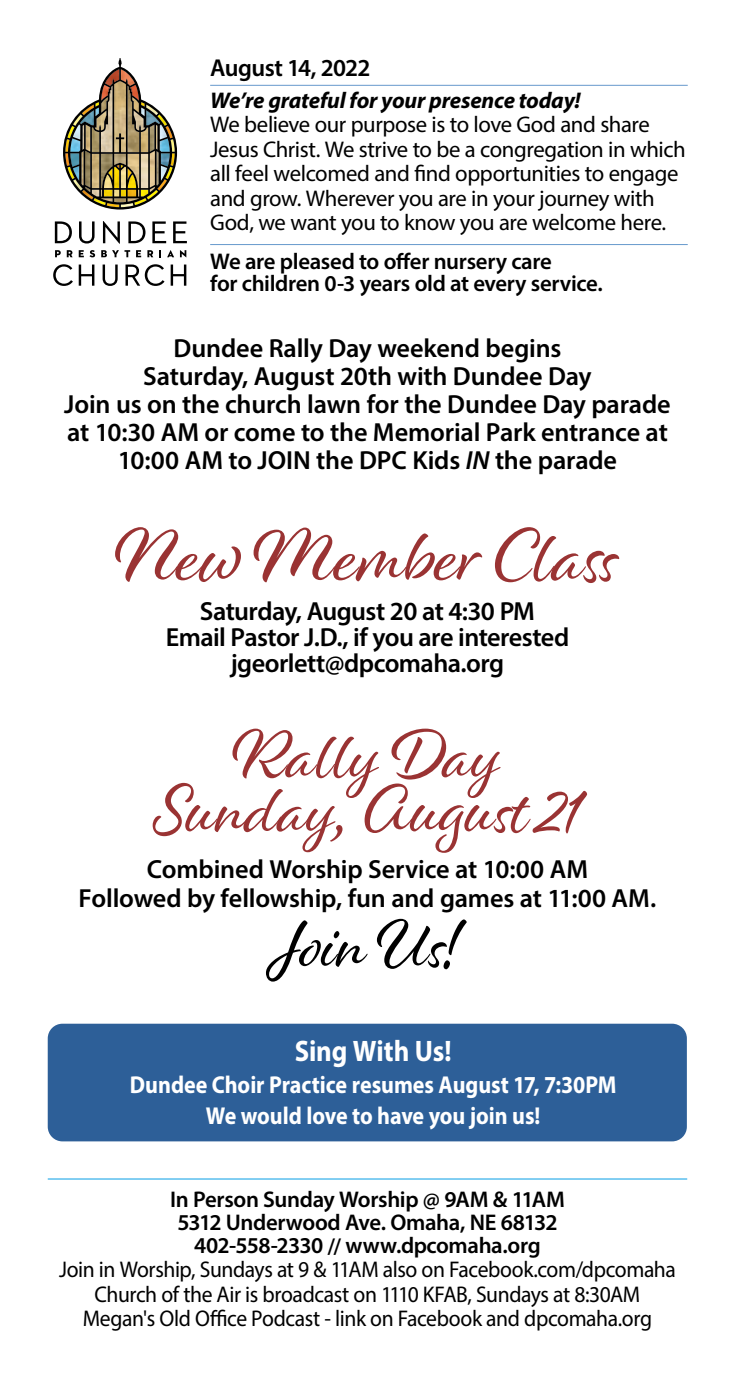
<style>
.page{position:relative;width:735px;height:1386px;background:#fff}
.page>*{position:absolute;margin:0;border:0;box-sizing:border-box;transform-origin:0 0}
.paragraph{font:78.75px "Alisha";letter-spacing:.015em;color:#9a3333;scale:.95 1}
.paragraph-2{font:71.75px/54.2px "Alisha";letter-spacing:.01em;color:#9a3333;text-align:center;scale:.95 1}
.paragraph-3{font:70px "Alisha";letter-spacing:-.005em;color:#000;scale:.95 1}
.t1{font:700 29.75px "Myriad Pro";letter-spacing:-.005em;color:#fff;scale:.9 1}
.paragraph-4{font:600 26.25px/28px "Myriad Pro";letter-spacing:-.01em;color:#000;text-align:center}
.t2{font:700 24.5px "Myriad Pro";letter-spacing:-.005em;color:#fff;scale:.9 1}
.t3{font:600 24.5px "Myriad Pro";letter-spacing:-.025em;color:#000}
.t4{font:22.75px/24.5px "Myriad Pro";letter-spacing:-.02em;color:#000}
.t5{font:22.75px "Myriad Pro";letter-spacing:-.02em;color:#000;scale:.95 1}
.t6{font:600 22.75px/22.8px "Myriad Pro";letter-spacing:-.015em;color:#000}
.s1{font-weight:700;font-style:italic}
.s2{font-style:italic}
</style>
<div class="page">
<hr style="left:210px;top:85px;width:478px;height:1px;background:#69c">
<hr style="left:210px;top:244px;width:478px;height:1px;background:#69c">
<svg style="left:55px;top:221px;width:17px;height:22px"></svg>
<svg style="left:79px;top:221px;width:16px;height:23px"></svg>
<svg style="left:103px;top:221px;width:17px;height:23px"></svg>
<svg style="left:128px;top:221px;width:18px;height:22px"></svg>
<svg style="left:152px;top:221px;width:14px;height:22px"></svg>
<svg style="left:173px;top:221px;width:14px;height:22px"></svg>
<svg style="left:55px;top:250px;width:6px;height:7px"></svg>
<svg style="left:67px;top:250px;width:6px;height:7px"></svg>
<svg style="left:79px;top:250px;width:16px;height:7px"></svg>
<svg style="left:101px;top:250px;width:18px;height:7px"></svg>
<svg style="left:125px;top:250px;width:5px;height:7px"></svg>
<svg style="left:136px;top:250px;width:5px;height:7px"></svg>
<svg style="left:147px;top:250px;width:6px;height:7px"></svg>
<svg style="left:159px;top:250px;width:2px;height:7px"></svg>
<svg style="left:167px;top:250px;width:7px;height:7px"></svg>
<svg style="left:180px;top:250px;width:6px;height:8px"></svg>
<svg style="left:53px;top:264px;width:20px;height:22px"></svg>
<svg style="left:79px;top:265px;width:15px;height:21px"></svg>
<svg style="left:103px;top:265px;width:15px;height:21px"></svg>
<svg style="left:126px;top:264px;width:39px;height:22px"></svg>
<svg style="left:171px;top:265px;width:15px;height:21px"></svg>
<img style="left:63px;top:58px;width:114px;height:152px">
<hr style="left:48px;top:1178px;width:639px;height:2px;background:#71c8f1">
<div style="left:48px;top:1024px;width:639px;height:117px;background:#2d5f98;border-radius:15px"></div>
<p class="t3" style="left:210px;top:52px;width:162px">August 14, 2022</p>
<p class="t4" style="left:210px;top:87px;width:477px"><span class="s1">We’re grateful for your presence today!<br></span>We believe our purpose is to love God and share Jesus Christ. We strive to be a congregation in which all feel welcomed and find opportunities to engage and grow. Wherever you are in your journey with God, we want you to know you are welcome here.</p>
<p class="t6" style="left:210px;top:249px;width:394px">We are pleased to offer nursery care<br>for children 0-3 years old at every service.</p>
<p class="paragraph-4" style="left:143px;top:333px;width:450px">Dundee Rally Day weekend begins<br>Saturday, August 20th with Dundee Day</p>
<p class="paragraph-4" style="left:64px;top:389px;width:608px">Join us on the church lawn for the Dundee Day parade at 10:30 AM or come to the Memorial Park entrance at<br>10:00 AM to JOIN the DPC Kids <span class="s2">IN</span> the parade</p>
<p class="paragraph" style="left:115px;top:508px;width:535px">New Member Class</p>
<p class="paragraph-4" style="left:166px;top:597px;width:405px;line-height:26.2px">Saturday, August 20 at 4:30 PM<br>Email Pastor J.D., if you are interested jgeorlett@dpcomaha.org</p>
<p class="paragraph-2" style="left:152px;top:726px;width:455px">Rally Day<br>Sunday, August 21</p>
<p class="paragraph-4" style="left:147px;top:854px;width:443px">Combined Worship Service at 10:00 AM</p>
<p class="paragraph-4" style="left:79px;top:884px;width:579px">Followed by fellowship, fun and games at 11:00 AM.</p>
<p class="paragraph-3" style="left:275px;top:902px;width:197px">Join Us!</p>
<p class="t1" style="left:295px;top:1032px;width:176px">Sing With Us!</p>
<p class="t2" style="left:130px;top:1069px;width:542px">Dundee Choir Practice resumes August 17, 7:30PM</p>
<p class="t2" style="left:206px;top:1100px;width:373px">We would love to have you join us!</p>
<p class="t6" style="left:170px;top:1188px;width:396px">In Person Sunday Worship @ 9AM &amp; 11AM</p>
<p class="t6" style="left:177px;top:1210px;width:382px">5312 Underwood Ave. Omaha, NE 68132</p>
<p class="t6" style="left:194px;top:1233px;width:348px">402-558-2330 // www.dpcomaha.org</p>
<p class="t5" style="left:59px;top:1255px;width:651px">Join in Worship, Sundays at 9 &amp; 11AM also on Facebook.com/dpcomaha</p>
<p class="t5" style="left:95px;top:1280px;width:576px">Church of the Air is broadcast on 1110 KFAB, Sundays at 8:30AM</p>
<p class="t5" style="left:83px;top:1304px;width:601px">Megan's Old Office Podcast - link on Facebook and dpcomaha.org</p>
</div>
